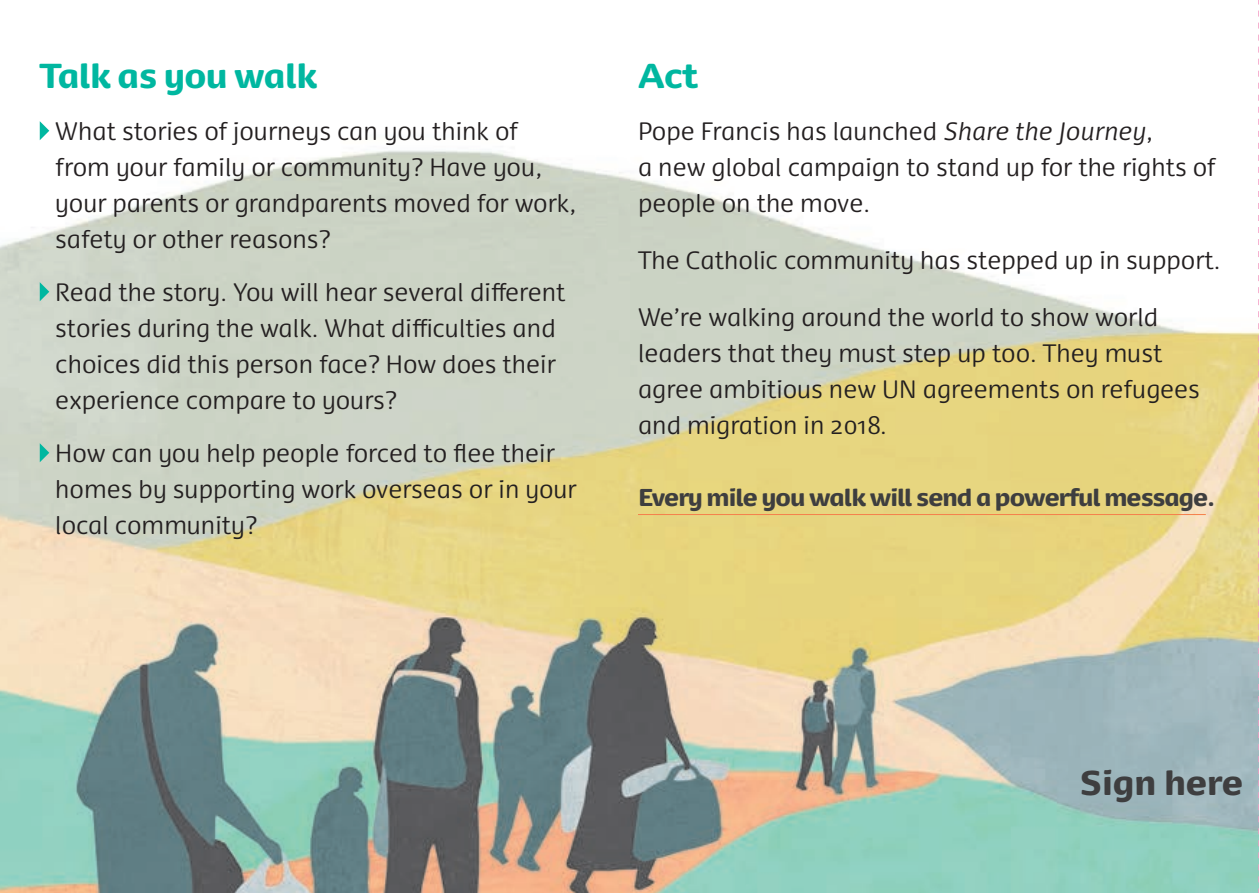
<style>
.page{position:relative;width:1259px;height:893px;background:#fff}
.page>*{position:absolute;margin:0;border:0;box-sizing:border-box;transform-origin:0 0}
.t1{font:900 33px "Dancer Pro";letter-spacing:-.02em;color:#00b7a0}
.t2{font:900 33px "Dancer Pro";color:#3e3e3f}
.t3{font:300 24px/36px "Dancer Pro";color:#231f20}
.t4{font:900 23.4px "Dancer Pro";letter-spacing:-.04em;color:#3e3e3f}
.s1{font-style:italic}
</style>
<div class="page">
<img style="left:0;top:121px;width:1258px;height:772px">
<svg style="left:1258px;top:0;width:1px;height:893px"></svg>
<svg style="left:40px;top:121px;width:9px;height:19px"></svg>
<svg style="left:40px;top:282px;width:9px;height:19px"></svg>
<svg style="left:40px;top:443px;width:9px;height:19px"></svg>
<hr style="left:638px;top:514px;width:567px;height:1px;background:#f5804c">
<p class="t1" style="left:40px;top:51px;width:279px">Talk as you walk</p>
<p class="t1" style="left:638px;top:51px;width:62px">Act</p>
<p class="t3" style="left:55px;top:112px;width:523px">What stories of journeys can you think of from your family or community? Have you, your parents or grandparents moved for work, safety or other reasons?</p>
<p class="t3" style="left:55px;top:273px;width:512px">Read the story. You will hear several different stories during the walk. What difficulties and choices did this person face? How does their experience compare to yours?</p>
<p class="t3" style="left:55px;top:434px;width:523px">How can you help people forced to flee their homes by supporting work overseas or in your local community?</p>
<p class="t3" style="left:638px;top:112px;width:579px">Pope Francis has launched <span class="s1">Share the Journey</span>,<br>a new global campaign to stand up for the rights of people on the move.</p>
<p class="t3" style="left:638px;top:241px;width:584px">The Catholic community has stepped up in support.</p>
<p class="t3" style="left:638px;top:298px;width:563px">We’re walking around the world to show world leaders that they must step up too. They must agree ambitious new UN agreements on refugees and migration in 2018.</p>
<p class="t4" style="left:638px;top:480px;width:579px">Every mile you walk will send a powerful message.</p>
<p class="t2" style="left:1079px;top:758px;width:165px">Sign here</p>
</div>
